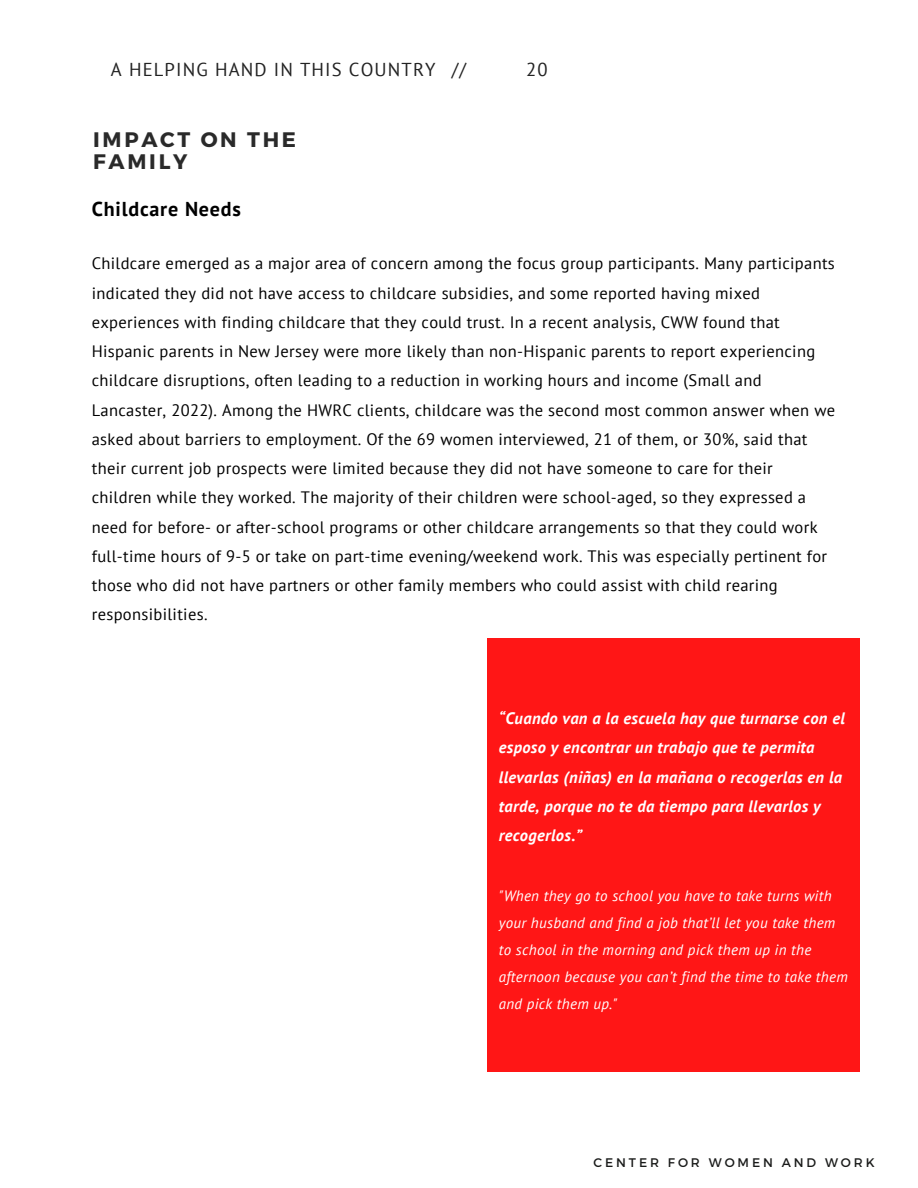
<style>
.page{position:relative;width:918px;height:1188px;background:#fff}
.page>*{position:absolute;margin:0;border:0;box-sizing:border-box;transform-origin:0 0}
.t1{font:700 21px/22.5px "Montserrat";letter-spacing:.13em;color:#2a2a2a}
.t2{font:700 20.1px "PT Sans";letter-spacing:.04em;color:#000}
.t3{font:18.6px "PT Sans";letter-spacing:.06em;color:#222}
.t4{font:16.5px/29.2px "PT Sans";letter-spacing:.02em;color:#000}
.t5{font:italic 700 16.5px/29.2px "PT Sans";letter-spacing:.02em;color:#fff}
.t6{font:italic 15px/27px "PT Sans";letter-spacing:.02em;color:#fff}
.t7{font:12.45px "Montserrat";letter-spacing:.23em;color:#1a1b1a}
</style>
<div class="page">
<div style="left:487px;top:639px;width:373px;height:433px;background:#ff1616"></div>
<p class="t3" style="left:111px;top:57px;width:357px">A HELPING HAND IN THIS COUNTRY //</p>
<p class="t1" style="left:93px;top:127px;width:204px">IMPACT ON THE<br>FAMILY</p>
<p class="t2" style="left:92px;top:196px;width:151px">Childcare Needs</p>
<p class="t3" style="left:526px;top:57px;width:23px">20</p>
<p class="t4" style="left:92px;top:249px;width:745px">Childcare emerged as a major area of concern among the focus group participants. Many participants indicated they did not have access to childcare subsidies, and some reported having mixed experiences with finding childcare that they could trust. In a recent analysis, CWW found that Hispanic parents in New Jersey were more likely than non-Hispanic parents to report experiencing childcare disruptions, often leading to a reduction in working hours and income (Small and Lancaster, 2022). Among the HWRC clients, childcare was the second most common answer when we asked about barriers to employment. Of the 69 women interviewed, 21 of them, or 30%, said that their current job prospects were limited because they did not have someone to care for their children while they worked. The majority of their children were school-aged, so they expressed a need for before- or after-school programs or other childcare arrangements so that they could work full-time hours of 9-5 or take on part-time evening/weekend work. This was especially pertinent for those who did not have partners or other family members who could assist with child rearing responsibilities.</p>
<p class="t5" style="left:499px;top:703px;width:347px">“Cuando van a la escuela hay que turnarse con el esposo y encontrar un trabajo que te permita llevarlas (niñas) en la mañana o recogerlas en la tarde, porque no te da tiempo para llevarlos y recogerlos.”</p>
<p class="t6" style="left:499px;top:882px;width:350px">"When they go to school you have to take turns with your husband and find a job that’ll let you take them to school in the morning and pick them up in the afternoon because you can’t find the time to take them and pick them up."</p>
<p class="t7" style="left:594px;top:1155px;width:283px">CENTER FOR WOMEN AND WORK</p>
</div>
